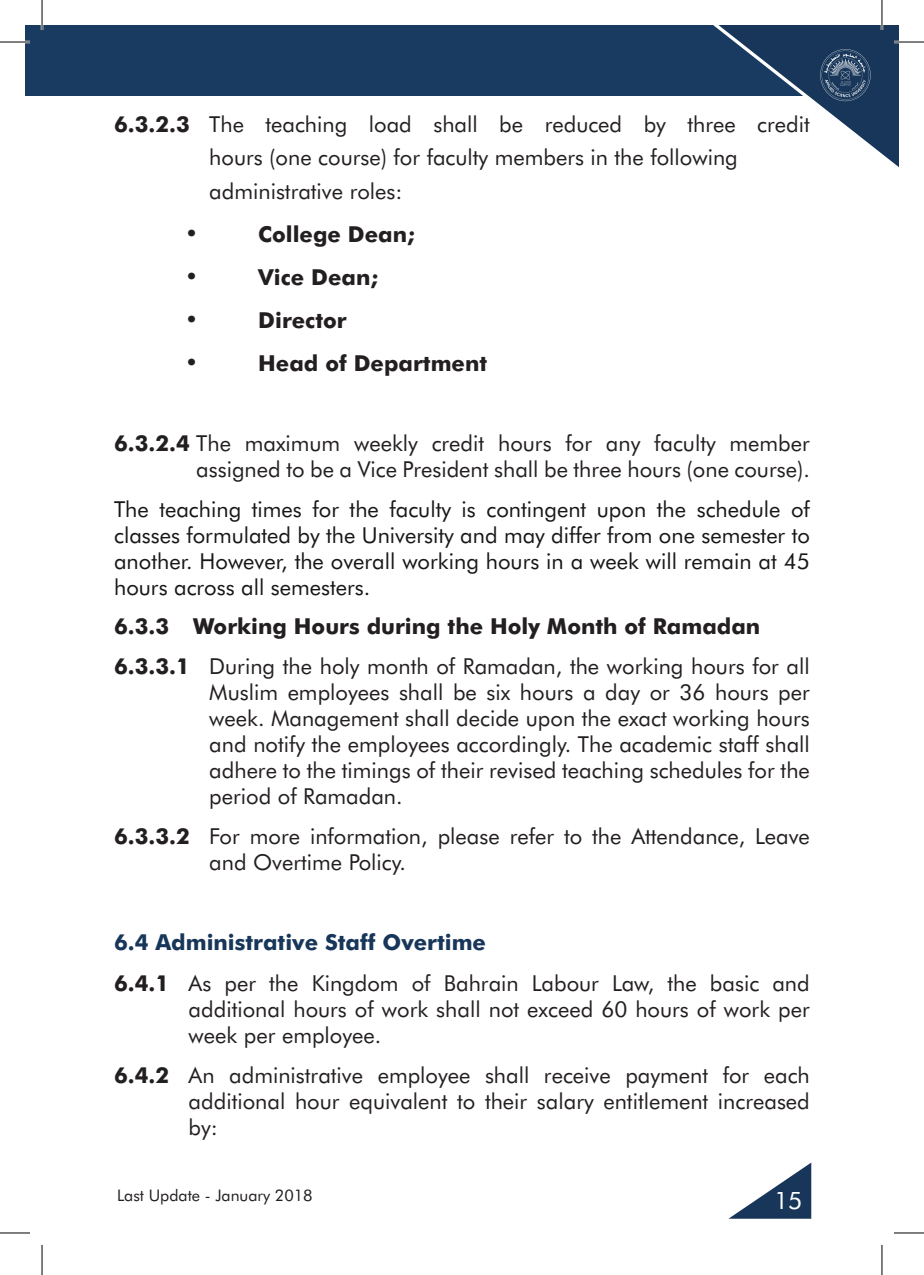
<style>
.page{position:relative;width:924px;height:1275px;background:#fff}
.page>*{position:absolute;margin:0;border:0;box-sizing:border-box;transform-origin:0 0}
.t1{font:24px "Symbol";color:#231f20}
.t2{font:24px "Futura BT";color:#fff}
.t3{font:22px/26px "Futura BT";color:#231f20;text-align:justify}
.List_Paragraph{font:22px/26px "Futura BT";color:#181717;text-align:justify}
.t4{font:700 22px "Futura BT";color:#231f20}
.t5{font:700 22px "Futura BT";color:#173659}
.t6{font:16px "Futura BT";color:#231f20}
.s1{font-weight:700}
</style>
<div class="page">
<div style="left:25px;top:25px;width:873px;height:71px;background:#1a3b61"></div>
<svg style="left:713px;top:25px;width:185px;height:142px"></svg>
<svg style="left:729px;top:1163px;width:81px;height:55px"></svg>
<hr style="left:0;top:41px;width:30px;height:2px;background:#fff">
<hr style="left:893px;top:41px;width:30px;height:2px;background:#fff">
<hr style="left:41px;top:0;width:2px;height:30px;background:#fff">
<hr style="left:880px;top:0;width:2px;height:30px;background:#fff">
<hr style="left:0;top:42px;width:30px;height:1px;background:#000">
<hr style="left:893px;top:42px;width:30px;height:1px;background:#000">
<hr style="left:0;top:1232px;width:30px;height:1px;background:#000">
<hr style="left:893px;top:1232px;width:30px;height:1px;background:#000">
<hr style="left:42px;top:0;width:1px;height:30px;background:#000">
<hr style="left:42px;top:1245px;width:1px;height:30px;background:#000">
<hr style="left:881px;top:0;width:1px;height:30px;background:#000">
<hr style="left:881px;top:1245px;width:1px;height:30px;background:#000">
<p class="t3" style="left:209px;top:107px;width:601px;line-height:33.6px;text-align:left;text-indent:-95px"><span class="s1">6.3.2.3</span> The teaching load shall be reduced by three credit hours (one course) for faculty members in the following administrative roles:</p>
<p class="t1" style="left:186px;top:222px;width:13px">•</p>
<p class="t4" style="left:258px;top:221px;width:158px">College Dean;</p>
<p class="t1" style="left:186px;top:265px;width:13px">•</p>
<p class="t4" style="left:258px;top:264px;width:121px">Vice Dean;</p>
<p class="t1" style="left:186px;top:308px;width:13px">•</p>
<p class="t4" style="left:258px;top:307px;width:90px">Director</p>
<p class="t1" style="left:186px;top:351px;width:13px">•</p>
<p class="t4" style="left:258px;top:349px;width:230px">Head of Department</p>
<p class="t3" style="left:114px;top:430px;width:697px;text-align:right"><span class="s1">6.3.2.4</span> The maximum weekly credit hours for any faculty member assigned to be a Vice President shall be three hours (one course).</p>
<p class="List_Paragraph" style="left:114px;top:496px;width:697px">The teaching times for the faculty is contingent upon the schedule of classes formulated by the University and may differ from one semester to another. However, the overall working hours in a week will remain at 45 hours across all semesters.</p>
<p class="t4" style="left:114px;top:612px;width:647px">6.3.3 Working Hours during the Holy Month of Ramadan</p>
<p class="t3" style="left:209px;top:653px;width:602px;text-indent:-95px"><span class="s1">6.3.3.1</span> During the holy month of Ramadan, the working hours for all Muslim employees shall be six hours a day or 36 hours per week. Management shall decide upon the exact working hours and notify the employees accordingly. The academic staff shall adhere to the timings of their revised teaching schedules for the period of Ramadan.</p>
<p class="t3" style="left:209px;top:823px;width:602px;text-indent:-95px"><span class="s1">6.3.3.2</span> For more information, please refer to the Attendance, Leave and Overtime Policy.</p>
<p class="t5" style="left:114px;top:929px;width:373px">6.4 Administrative Staff Overtime</p>
<p class="t3" style="left:188px;top:969px;width:622px;text-indent:-74px"><span class="s1">6.4.1</span> As per the Kingdom of Bahrain Labour Law, the basic and additional hours of work shall not exceed 60 hours of work per week per employee.</p>
<p class="t3" style="left:188px;top:1061px;width:622px;text-indent:-74px"><span class="s1">6.4.2</span> An administrative employee shall receive payment for each additional hour equivalent to their salary entitlement increased by:</p>
<p class="t6" style="left:117px;top:1185px;width:197px">Last Update - January 2018</p>
<p class="t2" style="left:773px;top:1185px;width:30px">15</p>
</div>
